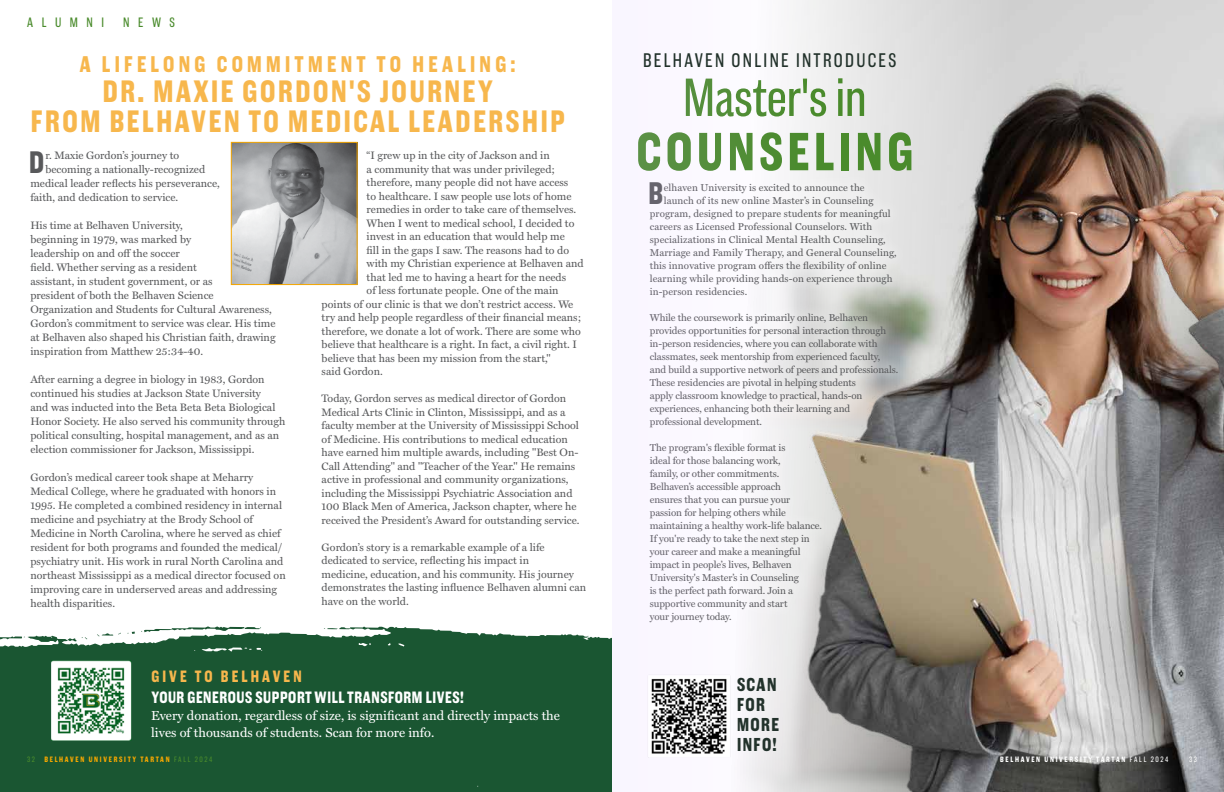
<style>
.page{position:relative;width:1224px;height:792px;background:#fff}
.page>*{position:absolute;margin:0;border:0;box-sizing:border-box;transform-origin:0 0}
.t1{font:55px "Americane Cond";color:#4a8b2c}
.t2{font:700 55px "Americane Cond";letter-spacing:.085em;color:#4a8b2c}
.t3{font:700 32.1px "Americane Cond";color:#58595b}
.t4{font:700 31.9px "Americane Cond";color:#58595b}
.t5{font:700 31.8px/30px "Americane Cond";letter-spacing:.085em;color:#f7b74d;text-align:center}
.t6{font:700 23.3px "Americane Cond";letter-spacing:.185em;color:#f7b74d}
.t7{font:20.2px "Americane Cond";letter-spacing:.115em;color:#22322b}
.t8{font:700 19.2px/20px "Americane Cond";letter-spacing:.075em;color:#22322b}
.t9{font:700 16.9px "Americane Cond";letter-spacing:.035em;color:#fff}
.t10{font:700 16.9px "Americane Cond";letter-spacing:.185em;color:#f7b74d}
.t11{font:14px "Americane Cond";letter-spacing:.615em;color:#4a8b2c}
.t12{font:13.1px/16.9px "Miller Text";color:#fff}
.t13{font:10.9px/14px "Miller Text";color:#58595b}
.t14{font:10px/13px "Miller Text";letter-spacing:-.01em;color:#58595b}
.t15{font:10px "Miller Text";letter-spacing:.01em;color:#58595b}
.t16{font:700 8px "Americane Cond";letter-spacing:.215em;color:#f5a700}
.t17{font:700 8px "Americane Cond";letter-spacing:.215em;color:#fff}
.t18{font:8px "Americane Cond";color:#fff}
.t19{font:8px "Americane Cond";color:#4a8b2c}
.s1{font-weight:400;color:#4a8b2c}
.s2{font-weight:400}
</style>
<div class="page">
<div style="left:0;top:626px;width:612px;height:166px;background:#1a5632"></div>
<svg style="left:68px;top:637px;width:19px;height:5px"></svg>
<svg style="left:0;top:636px;width:25px;height:4px"></svg>
<svg style="left:97px;top:632px;width:38px;height:5px"></svg>
<svg style="left:324px;top:627px;width:26px;height:2px"></svg>
<svg style="left:141px;top:626px;width:121px;height:6px"></svg>
<img style="left:52px;top:661px;width:78px;height:79px">
<img style="left:814px;top:0;width:410px;height:792px">
<svg style="left:740px;top:0;width:74px;height:792px;fill:#f4f3f5"></svg>
<img style="left:647px;top:633px;width:114px;height:136px">
<img style="left:233px;top:144px;width:123px;height:139px">
<div style="left:231px;top:142px;width:127px;height:143px;border:1px solid #f5a700"></div>
<div style="left:46px;top:655px;width:90px;height:91px;border:5px solid #1a5632"></div>
<p class="t11" style="left:27px;top:14px;width:78px">ALUMNI</p>
<p class="t11" style="left:123px;top:14px;width:53px">NEWS</p>
<h3 class="t6" style="left:80px;top:50px;width:437px">A LIFELONG COMMITMENT TO HEALING:</h3>
<h3 class="t5" style="left:31px;top:76px;width:536px">DR. MAXIE GORDON'S JOURNEY<br>FROM BELHAVEN TO MEDICAL LEADERSHIP</h3>
<h3 class="t4" style="left:29px;top:144px;width:17px">D</h3>
<p class="t13" style="left:45px;top:148px;width:135px">r. Maxie Gordon’s journey to</p>
<p class="t13" style="left:45px;top:162px;width:161px">becoming a nationally-recognized</p>
<p class="t13" style="left:30px;top:176px;width:191px">medical leader reflects his perseverance,</p>
<p class="t13" style="left:30px;top:190px;width:149px">faith, and dedication to service.</p>
<p class="t13" style="left:30px;top:218px;width:247px">His time at Belhaven University,<br>beginning in 1979, was marked by<br>leadership on and off the soccer<br>field. Whether serving as a resident<br>assistant, in student government, or as<br>president of both the Belhaven Science Organization and Students for Cultural Awareness, Gordon’s commitment to service was clear. His time at Belhaven also shaped his Christian faith, drawing inspiration from Matthew 25:34-40.</p>
<p class="t13" style="left:30px;top:372px;width:256px">After earning a degree in biology in 1983, Gordon continued his studies at Jackson State University<br>and was inducted into the Beta Beta Beta Biological Honor Society. He also served his community through political consulting, hospital management, and as an election commissioner for Jackson, Mississippi.</p>
<p class="t13" style="left:30px;top:470px;width:257px">Gordon’s medical career took shape at Meharry Medical College, where he graduated with honors in 1995. He completed a combined residency in internal medicine and psychiatry at the Brody School of Medicine in North Carolina, where he served as chief resident for both programs and founded the medical/ psychiatry unit. His work in rural North Carolina and northeast Mississippi as a medical director focused on improving care in underserved areas and addressing health disparities.</p>
<p class="t13" style="left:367px;top:148px;width:185px">“I grew up in the city of Jackson and in</p>
<p class="t13" style="left:367px;top:161px;width:190px">a community that was under privileged;</p>
<p class="t13" style="left:367px;top:175px;width:203px">therefore, many people did not have access</p>
<p class="t13" style="left:367px;top:188px;width:206px">to healthcare. I saw people use lots of home</p>
<p class="t13" style="left:367px;top:202px;width:211px">remedies in order to take care of themselves.</p>
<p class="t13" style="left:367px;top:215px;width:209px">When I went to medical school, I decided to</p>
<p class="t13" style="left:367px;top:229px;width:200px">invest in an education that would help me</p>
<p class="t13" style="left:367px;top:242px;width:204px">fill in the gaps I saw. The reasons had to do</p>
<p class="t13" style="left:367px;top:256px;width:219px">with my Christian experience at Belhaven and</p>
<p class="t13" style="left:367px;top:269px;width:201px">that led me to having a heart for the needs</p>
<p class="t13" style="left:367px;top:283px;width:193px">of less fortunate people. One of the main</p>
<p class="t13" style="left:322px;top:296px;width:253px">points of our clinic is that we don’t restrict access. We</p>
<p class="t13" style="left:322px;top:310px;width:261px">try and help people regardless of their financial means;</p>
<p class="t13" style="left:322px;top:323px;width:261px">therefore, we donate a lot of work. There are some who</p>
<p class="t13" style="left:322px;top:337px;width:257px">believe that healthcare is a right. In fact, a civil right. I</p>
<p class="t13" style="left:322px;top:350px;width:231px">believe that has been my mission from the start,"</p>
<p class="t13" style="left:322px;top:364px;width:63px">said Gordon.</p>
<p class="t13" style="left:322px;top:391px;width:260px;line-height:13.5px">Today, Gordon serves as medical director of Gordon Medical Arts Clinic in Clinton, Mississippi, and as a faculty member at the University of Mississippi School of Medicine. His contributions to medical education have earned him multiple awards, including "Best On-Call Attending" and "Teacher of the Year." He remains active in professional and community organizations, including the Mississippi Psychiatric Association and 100 Black Men of America, Jackson chapter, where he received the President’s Award for outstanding service.</p>
<p class="t13" style="left:322px;top:540px;width:266px;line-height:13.5px">Gordon’s story is a remarkable example of a life dedicated to service, reflecting his impact in<br>medicine, education, and his community. His journey demonstrates the lasting influence Belhaven alumni can have on the world.</p>
<h3 class="t10" style="left:151px;top:666px;width:152px">GIVE TO BELHAVEN</h3>
<h3 class="t9" style="left:151px;top:688px;width:314px">YOUR GENEROUS SUPPORT WILL TRANSFORM LIVES!</h3>
<p class="t12" style="left:151px;top:706px;width:410px">Every donation, regardless of size, is significant and directly impacts the lives of thousands of students. Scan for more info.</p>
<h3 class="t7" style="left:643px;top:48px;width:255px">BELHAVEN ONLINE INTRODUCES</h3>
<h1 class="t1" style="left:683px;top:65px;width:185px">Master's in</h1>
<h1 class="t2" style="left:636px;top:119px;width:278px">COUNSELING</h1>
<h2 class="t3" style="left:648px;top:174px;width:16px">B</h2>
<p class="t15" style="left:664px;top:180px;width:202px">elhaven University is excited to announce the</p>
<p class="t15" style="left:664px;top:193px;width:211px">launch of its new online Master’s in Counseling</p>
<p class="t15" style="left:650px;top:206px;width:242px">program, designed to prepare students for meaningful</p>
<p class="t15" style="left:650px;top:219px;width:224px">careers as Licensed Professional Counselors. With</p>
<p class="t15" style="left:650px;top:232px;width:238px">specializations in Clinical Mental Health Counseling,</p>
<p class="t15" style="left:650px;top:245px;width:248px">Marriage and Family Therapy, and General Counseling,</p>
<p class="t15" style="left:650px;top:258px;width:238px">this innovative program offers the flexibility of online</p>
<p class="t15" style="left:650px;top:271px;width:244px">learning while providing hands-on experience through</p>
<p class="t15" style="left:650px;top:284px;width:99px">in-person residencies.</p>
<p class="t14" style="left:650px;top:310px;width:250px">While the coursework is primarily online, Belhaven provides opportunities for personal interaction through in-person residencies, where you can collaborate with classmates, seek mentorship from experienced faculty, and build a supportive network of peers and professionals.<br>These residencies are pivotal in helping students<br>apply classroom knowledge to practical, hands-on experiences, enhancing both their learning and professional development.</p>
<p class="t14" style="left:650px;top:440px;width:174px">The program's flexible format is<br>ideal for those balancing work,<br>family, or other commitments.<br>Belhaven’s accessible approach<br>ensures that you can pursue your passion for helping others while maintaining a healthy work-life balance.<br>If you're ready to take the next step in your career and make a meaningful impact in people’s lives, Belhaven University's Master’s in Counseling<br>is the perfect path forward. Join a supportive community and start<br>your journey today.</p>
<h3 class="t8" style="left:737px;top:675px;width:44px">SCAN<br>FOR<br>MORE<br>INFO!</h3>
<p class="t19" style="left:27px;top:754px;width:9px">32</p>
<p class="t16" style="left:44px;top:754px;width:170px">BELHAVEN UNIVERSITY TARTAN <span class="s1">FALL 2024</span></p>
<p class="t17" style="left:1000px;top:754px;width:170px">BELHAVEN UNIVERSITY TARTAN <span class="s2">FALL 2024</span></p>
<p class="t18" style="left:1189px;top:754px;width:9px">33</p>
</div>
